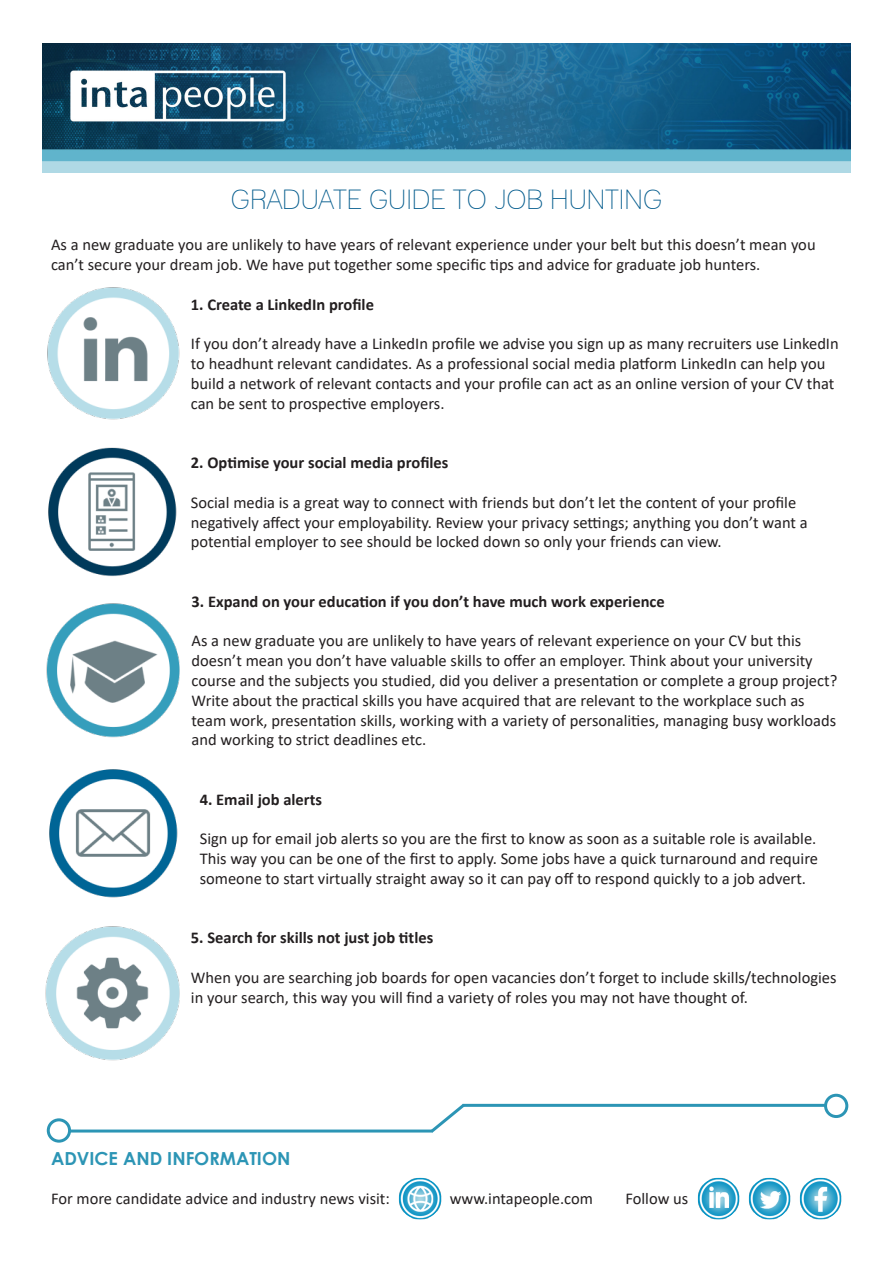
<style>
.page{position:relative;width:893px;height:1263px;background:#fff}
.page>*{position:absolute;margin:0;border:0;box-sizing:border-box;transform-origin:0 0}
.t1{font:condensed 27px "Lane";color:#005a8c}
.t2{font:700 18px "Century Gothic";color:#2c95b5}
.t3{font:16.5px/19.8px "Calibri";color:#231f20}
.t4{font:700 16.5px "Calibri";color:#231f20}
</style>
<div class="page">
<img style="left:49px;top:769px;width:129px;height:129px">
<img style="left:47px;top:287px;width:133px;height:133px">
<img style="left:48px;top:447px;width:129px;height:130px">
<img style="left:46px;top:603px;width:134px;height:135px">
<img style="left:45px;top:926px;width:135px;height:135px">
<img style="left:43px;top:43px;width:807px;height:129px">
<div style="left:824px;top:1094px;width:24px;height:24px;border:3px solid #2c95b5;border-radius:50%"></div>
<hr style="left:463px;top:1104px;width:362px;height:3px;background:#2c95b5">
<div style="left:47px;top:1118px;width:24px;height:25px;border:3px solid #2c95b5;border-radius:50%"></div>
<hr style="left:70px;top:1129px;width:362px;height:3px;background:#2c95b5">
<svg style="left:427px;top:1103px;width:41px;height:30px"></svg>
<img style="left:799px;top:1178px;width:43px;height:42px">
<img style="left:697px;top:1178px;width:43px;height:42px">
<img style="left:748px;top:1178px;width:43px;height:42px">
<img style="left:399px;top:1178px;width:42px;height:42px">
<p class="t1" style="left:231px;top:183px;width:433px">GRADUATE GUIDE TO JOB HUNTING</p>
<p class="t3" style="left:51px;top:235px;width:766px">As a new graduate you are unlikely to have years of relevant experience under your belt but this doesn’t mean you can’t secure your dream job. We have put together some specific tips and advice for graduate job hunters.</p>
<p class="t4" style="left:191px;top:293px;width:185px">1. Create a LinkedIn profile</p>
<p class="t3" style="left:191px;top:334px;width:649px">If you don’t already have a LinkedIn profile we advise you sign up as many recruiters use LinkedIn to headhunt relevant candidates. As a professional social media platform LinkedIn can help you build a network of relevant contacts and your profile can act as an online version of your CV that can be sent to prospective employers.</p>
<p class="t4" style="left:191px;top:451px;width:259px">2. Optimise your social media profiles</p>
<p class="t3" style="left:191px;top:492px;width:618px">Social media is a great way to connect with friends but don’t let the content of your profile negatively affect your employability. Review your privacy settings; anything you don’t want a potential employer to see should be locked down so only your friends can view.</p>
<p class="t4" style="left:192px;top:590px;width:475px">3. Expand on your education if you don’t have much work experience</p>
<p class="t3" style="left:192px;top:631px;width:647px">As a new graduate you are unlikely to have years of relevant experience on your CV but this doesn’t mean you don’t have valuable skills to offer an employer. Think about your university course and the subjects you studied, did you deliver a presentation or complete a group project?<br>Write about the practical skills you have acquired that are relevant to the workplace such as team work, presentation skills, working with a variety of personalities, managing busy workloads and working to strict deadlines etc.</p>
<p class="t4" style="left:200px;top:788px;width:124px">4. Email job alerts</p>
<p class="t3" style="left:200px;top:829px;width:620px;text-align:justify">Sign up for email job alerts so you are the first to know as soon as a suitable role is available.<br>This way you can be one of the first to apply. Some jobs have a quick turnaround and require someone to start virtually straight away so it can pay off to respond quickly to a job advert.</p>
<p class="t4" style="left:191px;top:926px;width:244px">5. Search for skills not just job titles</p>
<p class="t3" style="left:191px;top:967px;width:647px">When you are searching job boards for open vacancies don’t forget to include skills/technologies in your search, this way you will find a variety of roles you may not have thought of.</p>
<p class="t2" style="left:51px;top:1144px;width:241px">ADVICE AND INFORMATION</p>
<p class="t3" style="left:51px;top:1188px;width:340px">For more candidate advice and industry news visit:</p>
<p class="t3" style="left:450px;top:1188px;width:145px">www.intapeople.com</p>
<p class="t3" style="left:625px;top:1188px;width:64px">Follow us</p>
</div>
